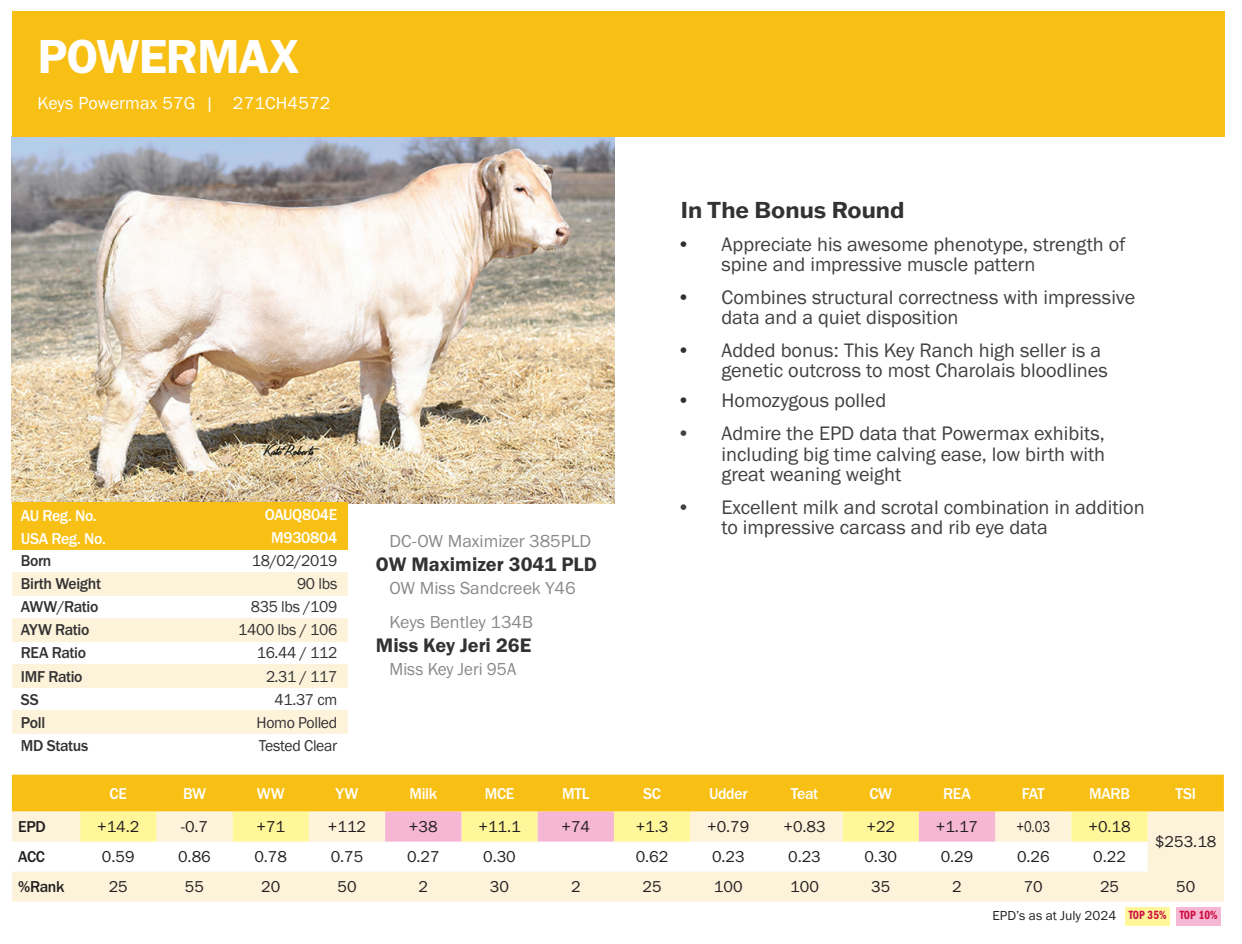
<style>
.page{position:relative;width:1242px;height:944px;background:#fff}
.page>*{position:absolute;margin:0;border:0;box-sizing:border-box;transform-origin:0 0}
.t1{font:49.5px "Franklin Gothic URW Dem";letter-spacing:-.02em;color:#fff}
.t2{font:700 22.5px "Franklin Gothic ATF";color:#333233}
.t3{font:20.25px/20.2px "Franklin Gothic URW Boo";color:#404142}
.t4{font:20.25px "Franklin Gothic URW Dem";color:#333233}
.t5{font:18px "Franklin Gothic URW Boo";color:#87898c}
.t6{font:18px "Franklin Gothic URW Boo";letter-spacing:.01em;color:#fff}
.t7{font:18px "Franklin Gothic URW Boo";color:#87898c;scale:.95 1}
.t8{font:16.2px "Franklin Gothic URW Boo";color:#231f20}
.t9{font:16.2px/23.2px "Franklin Gothic URW Boo";letter-spacing:-.02em;color:#333233;text-align:right}
.t10{font:500 16.2px "Franklin Gothic URW";letter-spacing:-.02em;color:#fff}
.t11{font:500 16.2px/23.2px "Franklin Gothic URW";letter-spacing:-.02em;color:#333233}
.t12{font:500 16.2px "Franklin Gothic URW";letter-spacing:-.02em;color:#231f20}
.t13{font:16.2px "Franklin Gothic URW Boo";color:#231f20;scale:.8 1}
.t14{font:13.5px "Franklin Gothic URW Boo";color:#231f20}
.s1{font-family:"Franklin Gothic URW";font-weight:500;color:#312f30}
.s2{font-family:"ITC Franklin Gothic Std Dm Cd";font-size:12.38px;color:#cd0d40}
</style>
<div class="page">
<img style="left:12px;top:137px;width:602px;height:367px">
<div style="left:12px;top:526px;width:335px;height:23px;background:#f8c014"></div>
<div style="left:12px;top:503px;width:335px;height:23px;background:#f8c014"></div>
<div style="left:12px;top:572px;width:335px;height:23px;background:#fdf3db"></div>
<div style="left:12px;top:618px;width:335px;height:23px;background:#fdf3db"></div>
<div style="left:12px;top:664px;width:335px;height:23px;background:#fdf3db"></div>
<div style="left:12px;top:711px;width:335px;height:23px;background:#fdf3db"></div>
<svg style="left:12px;top:841px;width:1211px;height:60px;fill:#fdf3db"></svg>
<svg style="left:12px;top:774px;width:1211px;height:67px;background:#fad263"></svg>
<div style="left:12px;top:12px;width:1212px;height:125px;background:#f8c014"></div>
<div style="left:1125px;top:907px;width:44px;height:19px;background:#fff79a"></div>
<div style="left:1176px;top:907px;width:45px;height:19px;background:#f6b7d4"></div>
<h1 class="t1" style="left:37px;top:26px;width:263px">POWERMAX</h1>
<p class="t6" style="left:37px;top:92px;width:294px">Keys Powermax 57G | 271CH4572</p>
<p class="t10" style="left:21px;top:506px;width:77px">AU Reg. No.</p>
<p class="t10" style="left:265px;top:505px;width:74px">OAUQ804E</p>
<p class="t10" style="left:21px;top:529px;width:86px">USA Reg. No.</p>
<p class="t11" style="left:21px;top:548px;width:82px">Born<br>Birth Weight<br>AWW/Ratio<br>AYW Ratio<br>REA Ratio<br>IMF Ratio<br>SS<br>Poll<br>MD Status</p>
<p class="t10" style="left:271px;top:528px;width:68px">M930804</p>
<p class="t9" style="left:238px;top:548px;width:101px">18/02/2019<br>90 lbs<br>835 lbs /109<br>1400 lbs / 106<br>16.44 / 112<br>2.31 / 117<br>41.37 cm<br>Homo Polled<br>Tested Clear</p>
<p class="t5" style="left:389px;top:530px;width:203px">DC-OW Maximizer 385PLD</p>
<p class="t5" style="left:389px;top:576px;width:188px">OW Miss Sandcreek Y46</p>
<p class="t4" style="left:376px;top:552px;width:222px">OW Maximizer 3041 PLD</p>
<p class="t5" style="left:389px;top:611px;width:145px">Keys Bentley 134B</p>
<p class="t7" style="left:389px;top:658px;width:135px">Miss Key Jeri 95A</p>
<p class="t4" style="left:376px;top:633px;width:157px">Miss Key Jeri 26E</p>
<p class="t2" style="left:681px;top:194px;width:225px">In The Bonus Round</p>
<p class="t3" style="left:721px;top:233px;width:405px;text-indent:-45px"><span class="s1">•</span> Appreciate his awesome phenotype, strength of spine and impressive muscle pattern</p>
<p class="t3" style="left:721px;top:287px;width:415px;text-indent:-45px"><span class="s1">•</span> Combines structural correctness with impressive data and a quiet disposition</p>
<p class="t3" style="left:721px;top:340px;width:388px;text-indent:-45px"><span class="s1">•</span> Added bonus: This Key Ranch high seller is a genetic outcross to most Charolais bloodlines</p>
<p class="t3" style="left:677px;top:390px;width:211px"><span class="s1">•</span> Homozygous polled</p>
<p class="t3" style="left:721px;top:423px;width:385px;text-align:justify;text-indent:-45px">• Admire the EPD data that Powermax exhibits, including big time calving ease, low birth with great weaning weight</p>
<p class="t3" style="left:721px;top:496px;width:424px;text-indent:-45px">• Excellent milk and scrotal combination in addition to impressive carcass and rib eye data</p>
<p class="t10" style="left:110px;top:783px;width:19px">CE</p>
<p class="t10" style="left:183px;top:783px;width:24px">BW</p>
<p class="t10" style="left:257px;top:783px;width:29px">WW</p>
<p class="t10" style="left:336px;top:783px;width:24px">YW</p>
<p class="t10" style="left:409px;top:783px;width:29px">Milk</p>
<p class="t10" style="left:485px;top:783px;width:31px">MCE</p>
<p class="t10" style="left:562px;top:783px;width:29px">MTL</p>
<p class="t10" style="left:643px;top:783px;width:19px">SC</p>
<p class="t10" style="left:709px;top:783px;width:40px">Udder</p>
<p class="t10" style="left:790px;top:783px;width:29px">Teat</p>
<p class="t10" style="left:869px;top:783px;width:24px">CW</p>
<p class="t10" style="left:943px;top:783px;width:29px">REA</p>
<p class="t10" style="left:1021px;top:783px;width:24px">FAT</p>
<p class="t10" style="left:1089px;top:783px;width:42px">MARB</p>
<p class="t10" style="left:1175px;top:783px;width:22px">TSI</p>
<p class="t12" style="left:18px;top:816px;width:29px">EPD</p>
<p class="t8" style="left:97px;top:816px;width:44px">+14.2</p>
<p class="t8" style="left:181px;top:816px;width:29px">-0.7</p>
<p class="t8" style="left:256px;top:816px;width:30px">+71</p>
<p class="t8" style="left:328px;top:816px;width:40px">+112</p>
<p class="t8" style="left:409px;top:816px;width:30px">+38</p>
<p class="t8" style="left:478px;top:816px;width:44px">+11.1</p>
<p class="t8" style="left:561px;top:816px;width:30px">+74</p>
<p class="t8" style="left:635px;top:816px;width:34px">+1.3</p>
<p class="t8" style="left:707px;top:816px;width:44px">+0.79</p>
<p class="t8" style="left:783px;top:816px;width:44px">+0.83</p>
<p class="t8" style="left:866px;top:816px;width:30px">+22</p>
<p class="t8" style="left:936px;top:816px;width:44px">+1.17</p>
<p class="t13" style="left:1016px;top:816px;width:44px">+0.03</p>
<p class="t8" style="left:1088px;top:816px;width:44px">+0.18</p>
<p class="t8" style="left:1155px;top:831px;width:63px">$253.18</p>
<p class="t12" style="left:18px;top:846px;width:28px">ACC</p>
<p class="t8" style="left:102px;top:846px;width:34px">0.59</p>
<p class="t8" style="left:178px;top:846px;width:34px">0.86</p>
<p class="t8" style="left:254px;top:846px;width:34px">0.78</p>
<p class="t8" style="left:331px;top:846px;width:34px">0.75</p>
<p class="t8" style="left:407px;top:846px;width:34px">0.27</p>
<p class="t8" style="left:483px;top:846px;width:34px">0.30</p>
<p class="t8" style="left:636px;top:846px;width:34px">0.62</p>
<p class="t8" style="left:712px;top:846px;width:34px">0.23</p>
<p class="t8" style="left:788px;top:846px;width:34px">0.23</p>
<p class="t8" style="left:864px;top:846px;width:34px">0.30</p>
<p class="t8" style="left:940px;top:846px;width:34px">0.29</p>
<p class="t8" style="left:1017px;top:846px;width:34px">0.26</p>
<p class="t8" style="left:1093px;top:846px;width:34px">0.22</p>
<p class="t12" style="left:18px;top:876px;width:48px">%Rank</p>
<p class="t8" style="left:109px;top:876px;width:21px">25</p>
<p class="t8" style="left:185px;top:876px;width:21px">55</p>
<p class="t8" style="left:261px;top:876px;width:21px">20</p>
<p class="t8" style="left:337px;top:876px;width:21px">50</p>
<p class="t8" style="left:418px;top:876px;width:11px">2</p>
<p class="t8" style="left:490px;top:876px;width:21px">30</p>
<p class="t8" style="left:571px;top:876px;width:11px">2</p>
<p class="t8" style="left:642px;top:876px;width:21px">25</p>
<p class="t8" style="left:714px;top:876px;width:30px">100</p>
<p class="t8" style="left:790px;top:876px;width:30px">100</p>
<p class="t8" style="left:871px;top:876px;width:21px">35</p>
<p class="t8" style="left:952px;top:876px;width:11px">2</p>
<p class="t8" style="left:1023px;top:876px;width:21px">70</p>
<p class="t8" style="left:1100px;top:876px;width:21px">25</p>
<p class="t8" style="left:1176px;top:876px;width:21px">50</p>
<p class="t14" style="left:992px;top:907px;width:226px">EPD’s as at July 2024 <span class="s2">TOP 35% TOP 10%</span></p>
</div>
